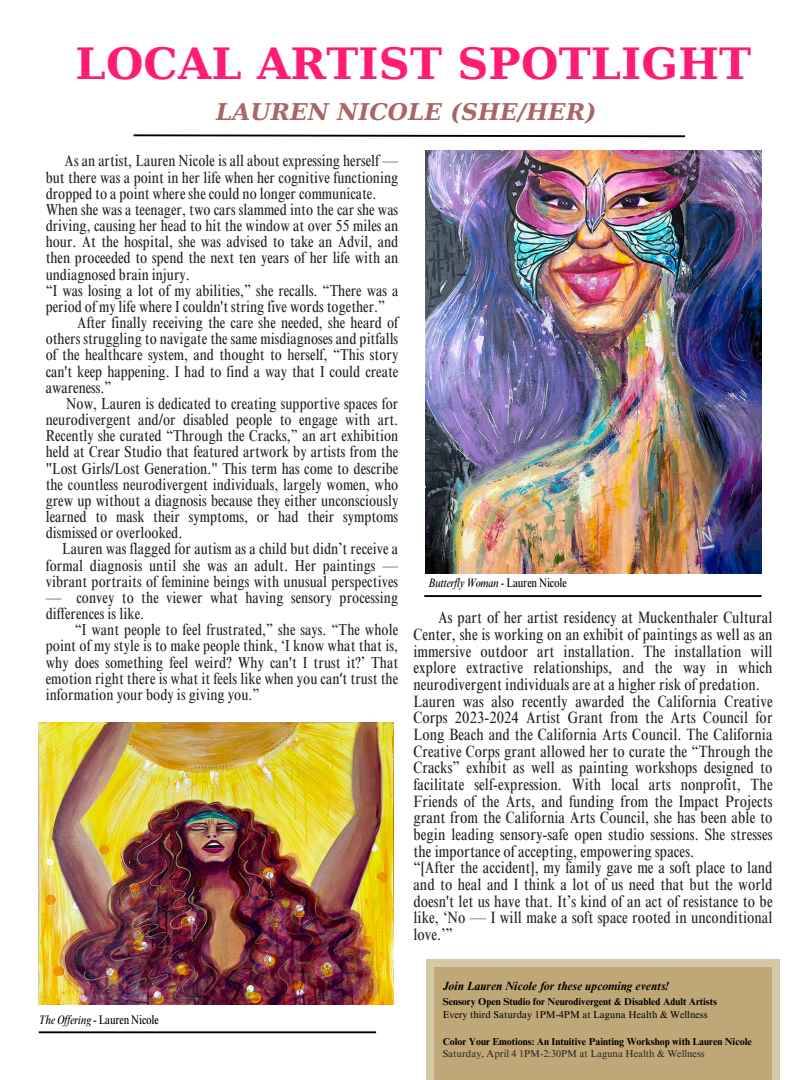
<style>
.page{position:relative;width:810px;height:1080px;background:#fff}
.page>*{position:absolute;margin:0;border:0;box-sizing:border-box;transform-origin:0 0}
.t1{font:700 43px "DejaVu Serif";letter-spacing:.005em;color:#ff1c74}
.t2{font:italic 700 23.12px "DejaVu Serif";letter-spacing:.005em;color:#a86666}
.t3{font:condensed 16.38px/16.7px "Times NRMT Pro";letter-spacing:.005em;color:#242323}
.t4{font:condensed 15.88px "Times NRMT Pro";color:#242323}
.t5{font:italic condensed 12.5px "Times NRMT Pro";letter-spacing:-.015em;color:#000}
.t6{font:condensed 12.5px "Times NRMT Pro";letter-spacing:-.015em;color:#000}
.t7{font:italic 700 11.88px "Times NRMT Pro";color:#000}
.t8{font:700 10px "Times NRMT Pro";color:#000}
.t9{font:10px "Times NRMT Pro";color:#000}
.t10{font:10px "Times NRMT Pro";color:#242323}
.s1{font-family:"Noto Sans";font-stretch:normal}
.s2{font-style:normal}
.s3{font-style:italic}
</style>
<div class="page">
<svg style="left:133px;top:134px;width:553px;height:4px"></svg>
<hr style="left:424px;top:595px;width:338px;height:2px;background:#000">
<img style="left:425px;top:151px;width:337px;height:422px">
<img style="left:39px;top:722px;width:355px;height:283px">
<hr style="left:39px;top:1031px;width:337px;height:2px;background:#000">
<div style="left:434px;top:967px;width:338px;height:113px;background:#c0a778"></div>
<p class="t1" style="left:76px;top:39px;width:677px">LOCAL ARTIST SPOTLIGHT</p>
<h4 class="t2" style="left:216px;top:99px;width:382px">LAUREN NICOLE (SHE/HER)</h4>
<p class="t4" style="left:65px;top:155px;width:335px">As an artist, Lauren Nicole is all about expressing herself —</p>
<p class="t4" style="left:46px;top:171px;width:354px">but there was a point in her life when her cognitive functioning</p>
<p class="t4" style="left:46px;top:187px;width:332px">dropped to a point where she could no longer communicate.</p>
<p class="t4" style="left:46px;top:204px;width:354px">When she was a teenager, two cars slammed into the car she was</p>
<p class="t4" style="left:46px;top:220px;width:354px">driving, causing her head to hit the window at over 55 miles an</p>
<p class="t4" style="left:46px;top:236px;width:354px">hour. At the hospital, she was advised to take an Advil, and</p>
<p class="t4" style="left:46px;top:252px;width:354px">then proceeded to spend the next ten years of her life with an</p>
<p class="t4" style="left:46px;top:268px;width:146px">undiagnosed brain injury.</p>
<p class="t4" style="left:46px;top:284px;width:354px">“I was losing a lot of my abilities,” she recalls. “There was a</p>
<p class="t4" style="left:46px;top:301px;width:341px">period of my life where I couldn't string five words together.”</p>
<p class="t4" style="left:77px;top:317px;width:323px">After finally receiving the care she needed, she heard of</p>
<p class="t4" style="left:46px;top:333px;width:354px">others struggling to navigate the same misdiagnoses and pitfalls</p>
<p class="t4" style="left:46px;top:349px;width:354px">of the healthcare system, and thought to herself, “This story</p>
<p class="t4" style="left:46px;top:365px;width:354px">can't keep happening. I had to find a way that I could create</p>
<p class="t4" style="left:46px;top:381px;width:67px">awareness.”</p>
<p class="t4" style="left:66px;top:398px;width:333px">Now, Lauren is dedicated to creating supportive spaces for</p>
<p class="t4" style="left:46px;top:414px;width:354px">neurodivergent and/or disabled people to engage with art.</p>
<p class="t4" style="left:46px;top:430px;width:354px">Recently she curated “Through the Cracks,” an art exhibition</p>
<p class="t4" style="left:46px;top:446px;width:354px">held at Crear Studio that featured artwork by artists from the</p>
<p class="t4" style="left:46px;top:462px;width:354px">"Lost Girls/Lost Generation." This term has come to describe</p>
<p class="t4" style="left:46px;top:478px;width:354px">the countless neurodivergent individuals, largely women, who</p>
<p class="t4" style="left:46px;top:495px;width:354px">grew up without a diagnosis because they either unconsciously</p>
<p class="t4" style="left:46px;top:511px;width:354px">learned to mask their symptoms, or had their symptoms</p>
<p class="t4" style="left:46px;top:527px;width:138px">dismissed or overlooked.</p>
<p class="t4" style="left:62px;top:543px;width:338px">Lauren was flagged for autism as a child but didn’t receive a</p>
<p class="t4" style="left:46px;top:559px;width:354px">formal diagnosis until she was an adult. Her paintings —</p>
<p class="t4" style="left:46px;top:575px;width:354px">vibrant portraits of feminine beings with unusual perspectives</p>
<p class="t4" style="left:46px;top:592px;width:354px">— convey to the viewer what having sensory processing</p>
<p class="t4" style="left:46px;top:608px;width:100px">differences is like.</p>
<p class="t4" style="left:75px;top:624px;width:325px">“I want people to feel frustrated,” she says. “The whole</p>
<p class="t4" style="left:46px;top:640px;width:354px">point of my style is to make people think, ‘I know what that is,</p>
<p class="t4" style="left:46px;top:656px;width:354px">why does something feel weird? Why can't I trust it?’ That</p>
<p class="t4" style="left:46px;top:672px;width:354px">emotion right there is what it feels like when you can<span class="s1">ʻ</span>t trust the</p>
<p class="t4" style="left:46px;top:689px;width:215px">information your body is giving you.”</p>
<h4 class="t5" style="left:429px;top:578px;width:140px">Butterfly Woman - <span class="s2">Lauren Nicole</span></h4>
<h3 class="t3" style="left:413px;top:611px;width:361px;text-indent:25px">As part of her artist residency at Muckenthaler Cultural Center, she is working on an exhibit of paintings as well as an immersive outdoor art installation. The installation will explore extractive relationships, and the way in which neurodivergent individuals are at a higher risk of predation.<br>Lauren was also recently awarded the California Creative Corps 2023-2024 Artist Grant from the Arts Council for Long Beach and the California Arts Council. The California Creative Corps grant allowed her to curate the “Through the Cracks” exhibit as well as painting workshops designed to facilitate self-expression. With local arts nonprofit, The Friends of the Arts, and funding from the Impact Projects grant from the California Arts Council, she has been able to begin leading sensory-safe open studio sessions. She stresses the importance of accepting, empowering spaces.<br>“[After the accident], my family gave me a soft place to land and to heal and I think a lot of us need that but the world doesn't let us have that. It’s kind of an act of resistance to be like, ‘No — I will make a soft space rooted in unconditional love.’”</h3>
<h3 class="t6" style="left:39px;top:1015px;width:122px"><span class="s3">The Of ering -</span> Lauren Nicole</h3>
<p class="t7" style="left:443px;top:982px;width:228px">Join Lauren Nicole for these upcoming events!</p>
<p class="t8" style="left:443px;top:998px;width:276px">Sensory Open Studio for Neurodivergent &amp; Disabled Adult Artists</p>
<p class="t9" style="left:443px;top:1011px;width:266px">Every third Saturday 1PM-4PM at Laguna Health &amp; Wellness</p>
<p class="t8" style="left:443px;top:1038px;width:311px">Color Your Emotions: An Intuitive Painting Workshop with Lauren Nicole</p>
<p class="t10" style="left:443px;top:1050px;width:264px">Saturday, April 4 1PM-2:30PM at Laguna Health &amp; Wellness</p>
</div>
